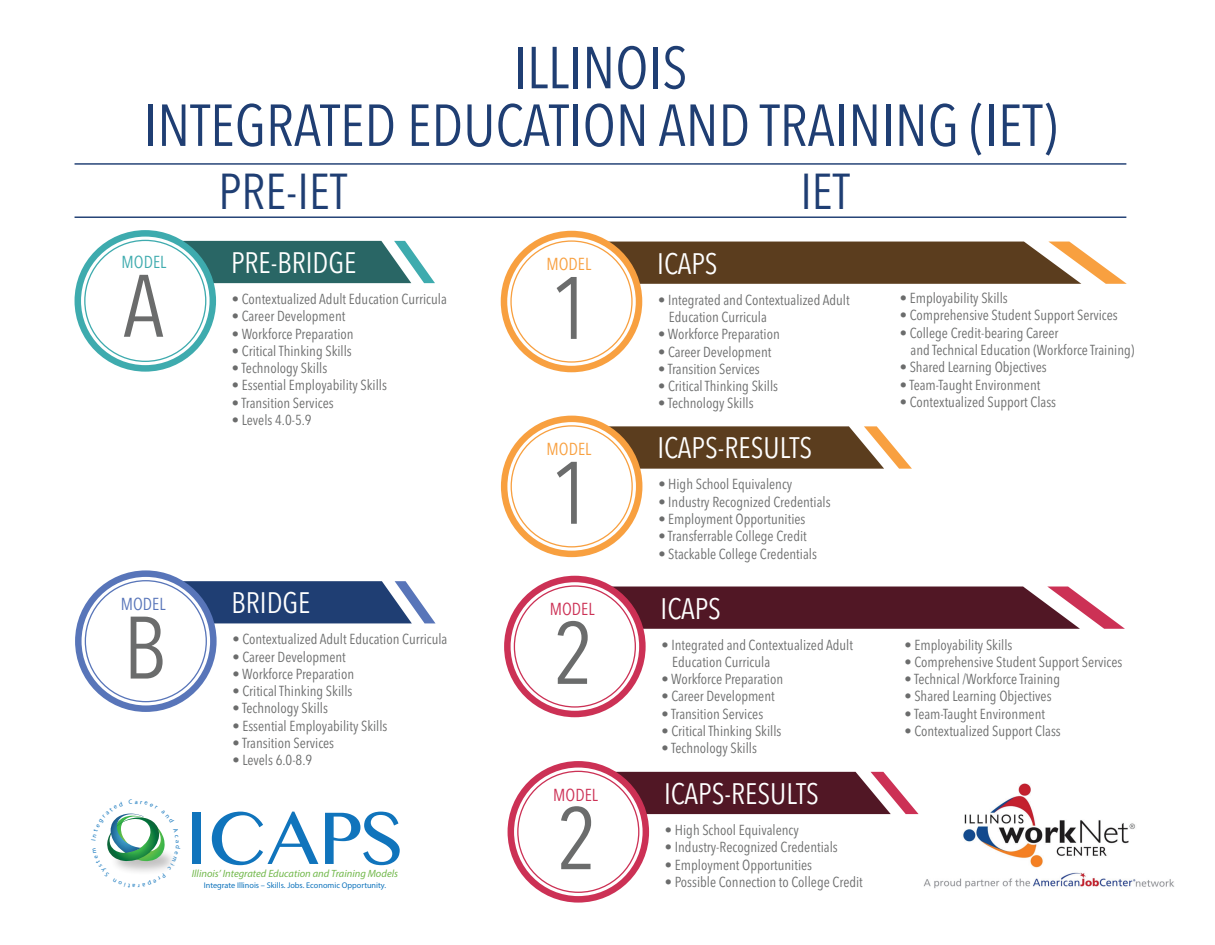
<style>
.page{position:relative;width:1215px;height:945px;background:#fff}
.page>*{position:absolute;margin:0;border:0;box-sizing:border-box;transform-origin:0 0}
.t1{font:87.45px "Avenir Next Condensed";color:#6b6c6c}
.t2{font:66.15px "Bangla MN";color:#1074bc}
.t3{font:58.5px/57.6px "Avenir Next Condensed";color:#1f3e73;text-align:center}
.t4{font:49.95px "Avenir Next Condensed";color:#1f3e73}
.t5{font:29.4px "Avenir Next Condensed";color:#fff}
.t6{font:17.25px "Avenir Next Condensed";color:#f8a040}
.t7{font:17.25px "Avenir Next Condensed";color:#cc3155}
.t8{font:17.25px "Avenir Next Condensed";color:#3eabae}
.t9{font:17.25px "Avenir Next Condensed";color:#5875b9}
.t10{font:14.4px/17.2px "Avenir Next Condensed";color:#6b6c6c}
.t11{font:italic 10.5px "Myriad Pro";color:#72b84b}
.t12{font:8.25px "Myriad Pro";color:#1074bc}
</style>
<div class="page">
<svg style="left:184px;top:241px;width:251px;height:42px;background:#437b7a"></svg>
<div style="left:75px;top:230px;width:141px;height:142px;background:#3eabae;border-radius:50%"></div>
<svg style="left:81px;top:237px;width:129px;height:128px"></svg>
<svg style="left:84px;top:240px;width:122px;height:122px"></svg>
<div style="left:85px;top:241px;width:120px;height:120px;background:#fff;border-radius:50%"></div>
<svg style="left:185px;top:581px;width:250px;height:42px;background:#3c5887"></svg>
<svg style="left:75px;top:570px;width:142px;height:142px;background:#637ebd"></svg>
<svg style="left:82px;top:577px;width:128px;height:128px"></svg>
<svg style="left:85px;top:580px;width:122px;height:122px"></svg>
<div style="left:86px;top:581px;width:120px;height:120px;background:#fff;border-radius:50%"></div>
<svg style="left:610px;top:242px;width:517px;height:42px;background:#735638"></svg>
<div style="left:501px;top:231px;width:141px;height:141px;background:#f8a040;border-radius:50%"></div>
<svg style="left:507px;top:237px;width:129px;height:129px"></svg>
<svg style="left:510px;top:240px;width:123px;height:123px"></svg>
<div style="left:512px;top:242px;width:119px;height:119px;background:#fff;border-radius:50%"></div>
<svg style="left:609px;top:426px;width:303px;height:43px;background:#775a3c"></svg>
<div style="left:501px;top:416px;width:141px;height:141px;background:#f8a040;border-radius:50%"></div>
<svg style="left:507px;top:422px;width:129px;height:129px"></svg>
<svg style="left:511px;top:425px;width:122px;height:122px"></svg>
<div style="left:512px;top:427px;width:120px;height:119px;background:#fff;border-radius:50%"></div>
<svg style="left:617px;top:772px;width:302px;height:42px;background:#6a3340"></svg>
<div style="left:508px;top:761px;width:141px;height:142px;background:#cc3155;border-radius:50%"></div>
<svg style="left:514px;top:768px;width:129px;height:128px"></svg>
<svg style="left:517px;top:771px;width:122px;height:122px"></svg>
<div style="left:519px;top:772px;width:119px;height:120px;background:#fff;border-radius:50%"></div>
<svg style="left:614px;top:587px;width:511px;height:42px;background:#69313f"></svg>
<div style="left:504px;top:576px;width:142px;height:141px;background:#cc3155;border-radius:50%"></div>
<svg style="left:511px;top:582px;width:128px;height:129px"></svg>
<svg style="left:514px;top:585px;width:122px;height:123px"></svg>
<div style="left:515px;top:587px;width:120px;height:119px;background:#fff;border-radius:50%"></div>
<hr style="left:75px;top:217px;width:1051px;height:1px;background:#1f3e73">
<hr style="left:75px;top:163px;width:1051px;height:2px;background:#1f3e73">
<img style="left:924px;top:784px;width:250px;height:105px">
<svg style="left:107px;top:813px;width:66px;height:59px"></svg>
<p class="t3" style="left:144px;top:36px;width:915px">ILLINOIS<br>INTEGRATED EDUCATION AND TRAINING (IET)</p>
<p class="t4" style="left:219px;top:149px;width:130px">PRE-IET</p>
<p class="t4" style="left:800px;top:149px;width:51px">IET</p>
<p class="t8" style="left:122px;top:248px;width:46px">MODEL</p>
<p class="t1" style="left:123px;top:231px;width:42px">A</p>
<p class="t5" style="left:231px;top:238px;width:127px">PRE-BRIDGE</p>
<p class="t10" style="left:232px;top:290px;width:216px">• Contextualized Adult Education Curricula</p>
<p class="t10" style="left:232px;top:307px;width:115px">• Career Development</p>
<p class="t10" style="left:232px;top:324px;width:123px">• Workforce Preparation</p>
<p class="t10" style="left:232px;top:341px;width:121px">• Critical Thinking Skills</p>
<p class="t10" style="left:232px;top:359px;width:97px">• Technology Skills</p>
<p class="t10" style="left:232px;top:376px;width:157px">• Essential Employability Skills</p>
<p class="t10" style="left:232px;top:393px;width:103px">• Transition Services</p>
<p class="t10" style="left:232px;top:411px;width:81px">• Levels 4.0-5.9</p>
<p class="t6" style="left:546px;top:250px;width:46px">MODEL</p>
<p class="t1" style="left:550px;top:234px;width:43px">1</p>
<p class="t5" style="left:657px;top:238px;width:62px">ICAPS</p>
<p class="t10" style="left:669px;top:290px;width:182px;text-indent:-11px">• Integrated and Contextualized Adult<br>Education Curricula</p>
<p class="t10" style="left:658px;top:325px;width:123px">• Workforce Preparation</p>
<p class="t10" style="left:658px;top:342px;width:115px">• Career Development</p>
<p class="t10" style="left:658px;top:359px;width:103px">• Transition Services</p>
<p class="t10" style="left:658px;top:377px;width:121px">• Critical Thinking Skills</p>
<p class="t10" style="left:658px;top:394px;width:97px">• Technology Skills</p>
<p class="t10" style="left:900px;top:289px;width:109px">• Employability Skills</p>
<p class="t10" style="left:900px;top:306px;width:219px">• Comprehensive Student Support Services</p>
<p class="t10" style="left:911px;top:323px;width:225px;text-indent:-11px">• College Credit-bearing Career<br>and Technical Education (Workforce Training)</p>
<p class="t10" style="left:900px;top:358px;width:149px">• Shared Learning Objectives</p>
<p class="t10" style="left:900px;top:375px;width:142px">• Team-Taught Environment</p>
<p class="t10" style="left:900px;top:393px;width:158px">• Contextualized Support Class</p>
<p class="t6" style="left:547px;top:435px;width:46px">MODEL</p>
<p class="t1" style="left:550px;top:418px;width:43px">1</p>
<p class="t5" style="left:657px;top:423px;width:156px">ICAPS-RESULTS</p>
<p class="t10" style="left:658px;top:475px;width:135px">• High School Equivalency</p>
<p class="t10" style="left:658px;top:492px;width:174px">• Industry Recognized Credentials</p>
<p class="t10" style="left:658px;top:510px;width:149px">• Employment Opportunities</p>
<p class="t10" style="left:658px;top:527px;width:150px">• Transferrable College Credit</p>
<p class="t10" style="left:658px;top:544px;width:160px">• Stackable College Credentials</p>
<p class="t9" style="left:121px;top:589px;width:46px">MODEL</p>
<p class="t1" style="left:124px;top:573px;width:44px">B</p>
<p class="t5" style="left:232px;top:578px;width:80px">BRIDGE</p>
<p class="t10" style="left:233px;top:630px;width:216px">• Contextualized Adult Education Curricula</p>
<p class="t10" style="left:233px;top:647px;width:115px">• Career Development</p>
<p class="t10" style="left:233px;top:665px;width:123px">• Workforce Preparation</p>
<p class="t10" style="left:233px;top:682px;width:121px">• Critical Thinking Skills</p>
<p class="t10" style="left:233px;top:699px;width:97px">• Technology Skills</p>
<p class="t10" style="left:233px;top:716px;width:157px">• Essential Employability Skills</p>
<p class="t10" style="left:233px;top:734px;width:103px">• Transition Services</p>
<p class="t10" style="left:233px;top:751px;width:81px">• Levels 6.0-8.9</p>
<p class="t7" style="left:550px;top:595px;width:46px">MODEL</p>
<p class="t1" style="left:553px;top:579px;width:43px">2</p>
<p class="t5" style="left:661px;top:583px;width:62px">ICAPS</p>
<p class="t10" style="left:672px;top:635px;width:182px;text-indent:-11px">• Integrated and Contextualized Adult<br>Education Curricula</p>
<p class="t10" style="left:662px;top:670px;width:123px">• Workforce Preparation</p>
<p class="t10" style="left:662px;top:687px;width:115px">• Career Development</p>
<p class="t10" style="left:662px;top:704px;width:103px">• Transition Services</p>
<p class="t10" style="left:662px;top:722px;width:121px">• Critical Thinking Skills</p>
<p class="t10" style="left:662px;top:739px;width:97px">• Technology Skills</p>
<p class="t10" style="left:905px;top:635px;width:109px">• Employability Skills</p>
<p class="t10" style="left:905px;top:653px;width:219px">• Comprehensive Student Support Services</p>
<p class="t10" style="left:905px;top:670px;width:157px">• Technical /Workforce Training</p>
<p class="t10" style="left:905px;top:687px;width:149px">• Shared Learning Objectives</p>
<p class="t10" style="left:905px;top:704px;width:142px">• Team-Taught Environment</p>
<p class="t10" style="left:905px;top:722px;width:158px">• Contextualized Support Class</p>
<p class="t2" style="left:186px;top:789px;width:218px">ICAPS</p>
<p class="t11" style="left:192px;top:867px;width:208px">Illinois’ Integrated Education and Training Models</p>
<p class="t12" style="left:204px;top:880px;width:184px">Integrate Illinois – Skills. Jobs. Economic Opportunity.</p>
<p class="t7" style="left:553px;top:780px;width:46px">MODEL</p>
<p class="t1" style="left:557px;top:764px;width:43px">2</p>
<p class="t5" style="left:664px;top:768px;width:156px">ICAPS-RESULTS</p>
<p class="t10" style="left:665px;top:821px;width:135px">• High School Equivalency</p>
<p class="t10" style="left:665px;top:838px;width:174px">• Industry-Recognized Credentials</p>
<p class="t10" style="left:665px;top:855px;width:149px">• Employment Opportunities</p>
<p class="t10" style="left:665px;top:872px;width:199px">• Possible Connection to College Credit</p>
</div>
